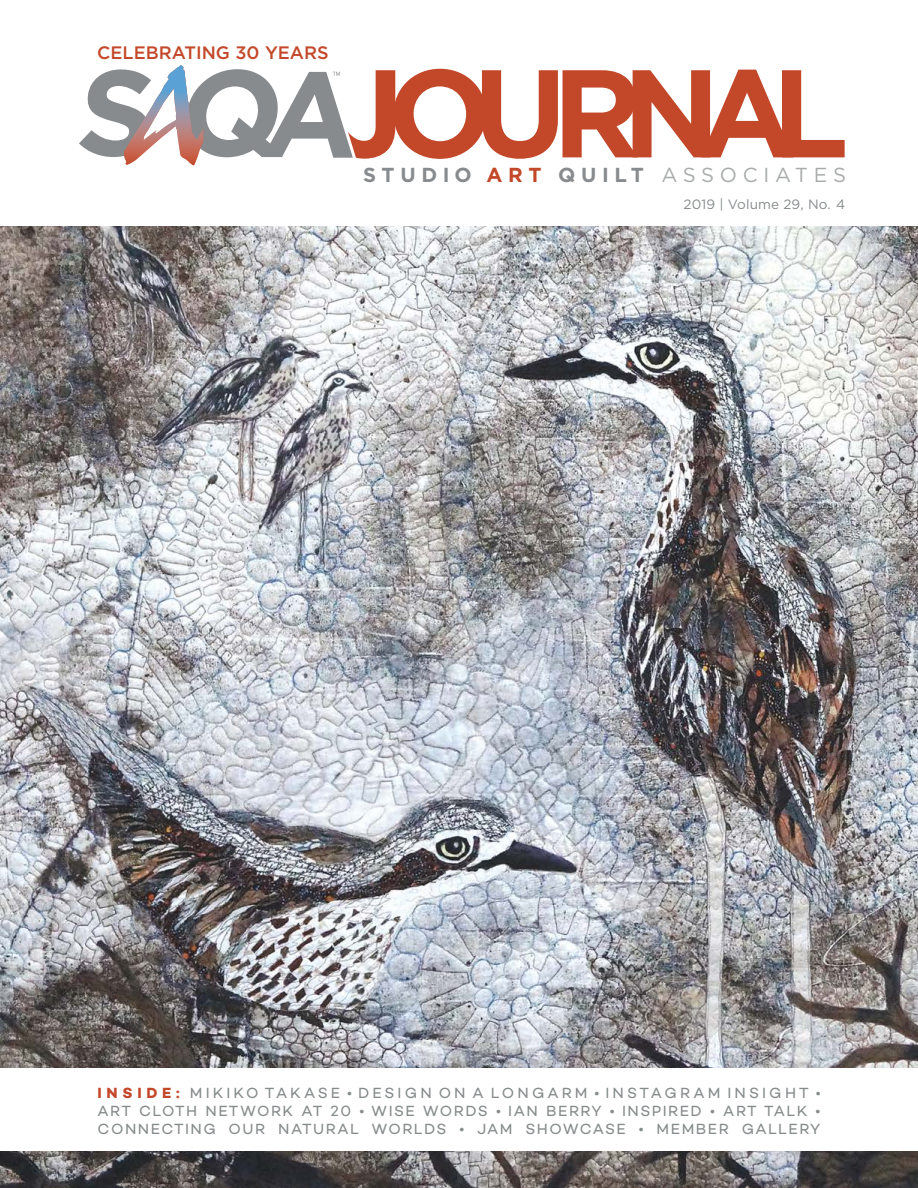
<style>
.page{position:relative;width:918px;height:1188px;background:#fff}
.page>*{position:absolute;margin:0;border:0;box-sizing:border-box;transform-origin:0 0}
.t1{font:700 124.5px "Gotham";color:#c34729}
.t2{font:700 20.25px "Gotham";letter-spacing:.28em;color:#888b8d}
.t3{font:20.25px "Gotham";letter-spacing:.28em;color:#a8abaa}
.t4{font:700 20.25px "Gotham";color:#c34729}
.t5{font:500 18px "Gotham";color:#c4482a}
.t6{font:15px/18px "Campton";letter-spacing:.1em;color:#868b8c;text-align:justify}
.t7{font:13.5px "Gotham";letter-spacing:.01em;color:#868b8c}
.s1{font-weight:700;color:#c4472b}
</style>
<div class="page">
<img style="left:0;top:226px;width:918px;height:962px">
<div style="left:0;top:1068px;width:918px;height:82px;background:#fff"></div>
<svg style="left:79px;top:65px;width:274px;height:101px"></svg>
<p class="t5" style="left:97px;top:41px;width:233px">CELEBRATING 30 YEARS</p>
<h1 class="t1" style="left:334px;top:31px;width:160px">JO</h1>
<h2 class="t2" style="left:363px;top:162px;width:110px">STUDIO</h2>
<h1 class="t1" style="left:698px;top:31px;width:152px">AL</h1>
<h1 class="t1" style="left:473px;top:31px;width:171px">UR</h1>
<h2 class="t4" style="left:486px;top:162px;width:57px">ART</h2>
<h2 class="t2" style="left:558px;top:162px;width:87px">QUILT</h2>
<h1 class="t1" style="left:622px;top:31px;width:100px">N</h1>
<h2 class="t3" style="left:661px;top:162px;width:186px">ASSOCIATES</h2>
<p class="t7" style="left:683px;top:195px;width:163px">2019 | Volume 29, No. 4</p>
<p class="t6" style="left:98px;top:1083px;width:724px"><span class="s1">INSIDE:</span> MIKIKO TAKASE • DESIGN ON A LONGARM • INSTAGRAM INSIGHT • ART CLOTH NETWORK AT 20 • WISE WORDS • IAN BERRY • INSPIRED • ART TALK • CONNECTING OUR NATURAL WORLDS • JAM SHOWCASE • MEMBER GALLERY</p>
</div>
